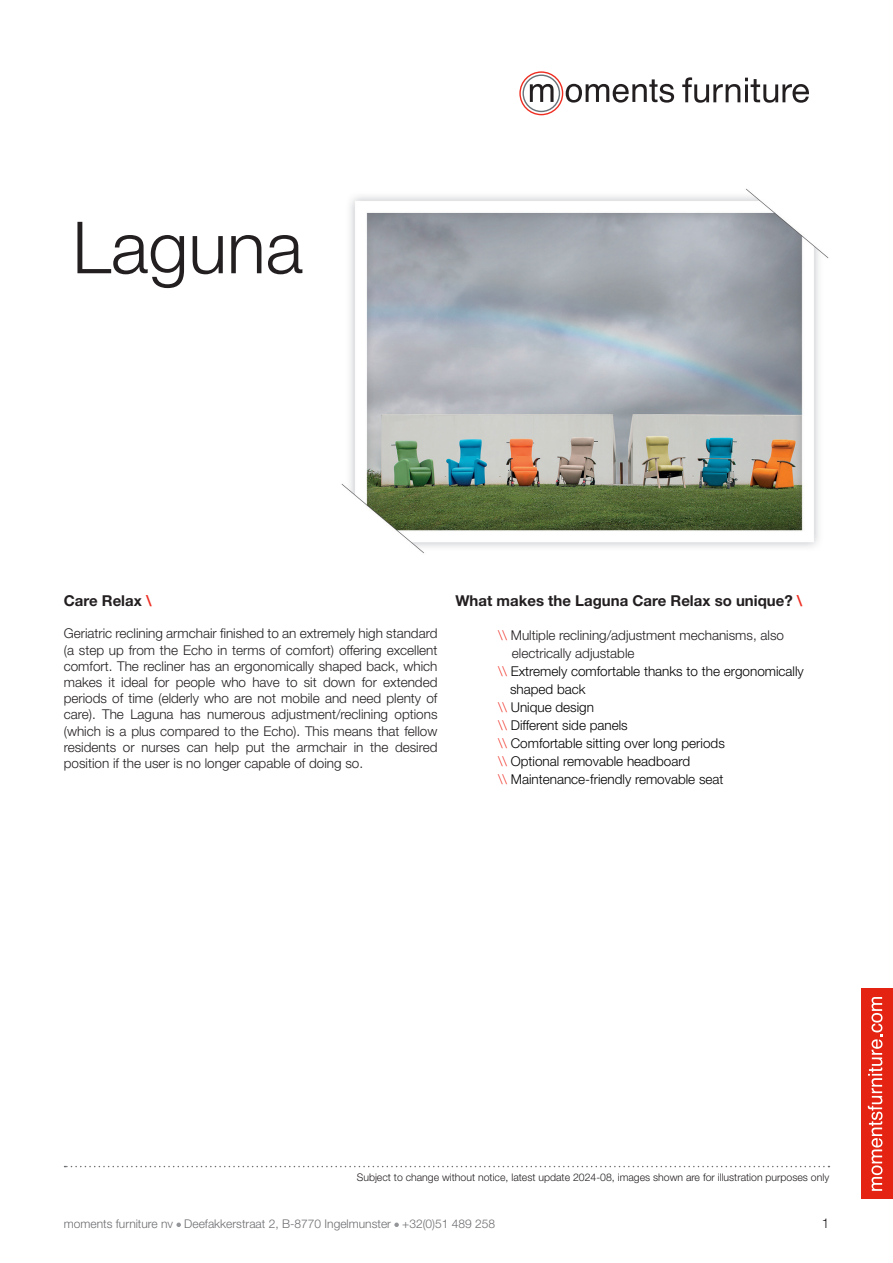
<style>
.page{position:relative;width:893px;height:1263px;background:#fff}
.page>*{position:absolute;margin:0;border:0;box-sizing:border-box;transform-origin:0 0}
.t1{font:300 72px "Helvetica Neue LT Std";color:#231f20}
.t2{font:700 15px "Helvetica Neue LT Std";color:#231f20}
.t3{font:300 13.5px/16.2px "Helvetica Neue LT Std";color:#231f20;text-align:justify}
.t4{font:300 13.5px "Helvetica Neue LT Std";color:#000}
.t5{font:300 12px "Helvetica Neue LT Std";color:#6c6d70}
.t6{font:300 10.5px "Helvetica Neue LT Std";color:#231f20}
.s1{color:#ee2e22}
</style>
<div class="page">
<svg style="left:176px;top:1222px;width:5px;height:5px"></svg>
<svg style="left:394px;top:1222px;width:5px;height:5px"></svg>
<div style="left:861px;top:989px;width:32px;height:210px;background:#e42313"></div>
<svg style="left:868px;top:997px;width:14px;height:194px"></svg>
<svg style="left:65px;top:1166px;width:764px;height:1px"></svg>
<svg style="left:519px;top:71px;width:155px;height:44px"></svg>
<svg style="left:682px;top:77px;width:127px;height:26px"></svg>
<img style="left:341px;top:188px;width:488px;height:365px">
<h1 class="t1" style="left:72px;top:204px;width:232px">Laguna</h1>
<p class="t2" style="left:64px;top:591px;width:89px">Care Relax <span class="s1">\</span></p>
<p class="t3" style="left:64px;top:625px;width:375px">Geriatric reclining armchair finished to an extremely high standard (a step up from the Echo in terms of comfort) offering excellent comfort. The recliner has an ergonomically shaped back, which makes it ideal for people who have to sit down for extended periods of time (elderly who are not mobile and need plenty of care). The Laguna has numerous adjustment/reclining options (which is a plus compared to the Echo). This means that fellow residents or nurses can help put the armchair in the desired position if the user is no longer capable of doing so.</p>
<p class="t2" style="left:455px;top:591px;width:348px">What makes the Laguna Care Relax so unique? <span class="s1">\</span></p>
<p class="t3" style="left:498px;top:627px;width:287px"><span class="s1">\\</span> Multiple reclining/adjustment mechanisms, also</p>
<p class="t3" style="left:512px;top:645px;width:124px">electrically adjustable</p>
<p class="t4" style="left:498px;top:663px;width:307px"><span class="s1">\\</span> Extremely comfortable thanks to the ergonomically</p>
<p class="t4" style="left:510px;top:681px;width:77px">shaped back</p>
<p class="t4" style="left:498px;top:699px;width:97px"><span class="s1">\\</span> Unique design</p>
<p class="t4" style="left:498px;top:717px;width:131px"><span class="s1">\\</span> Different side panels</p>
<p class="t4" style="left:498px;top:735px;width:228px"><span class="s1">\\</span> Comfortable sitting over long periods</p>
<p class="t4" style="left:498px;top:753px;width:194px"><span class="s1">\\</span> Optional removable headboard</p>
<p class="t4" style="left:498px;top:771px;width:227px"><span class="s1">\\</span> Maintenance-friendly removable seat</p>
<p class="t6" style="left:357px;top:1170px;width:474px">Subject to change without notice, latest update 2024-08, images shown are for illustration purposes only</p>
<p class="t5" style="left:64px;top:1216px;width:433px">moments furniture nv Deefakkerstraat 2, B-8770 Ingelmunster +32(0)51 489 258</p>
<p class="t3" style="left:822px;top:1214px;width:9px">1</p>
</div>
